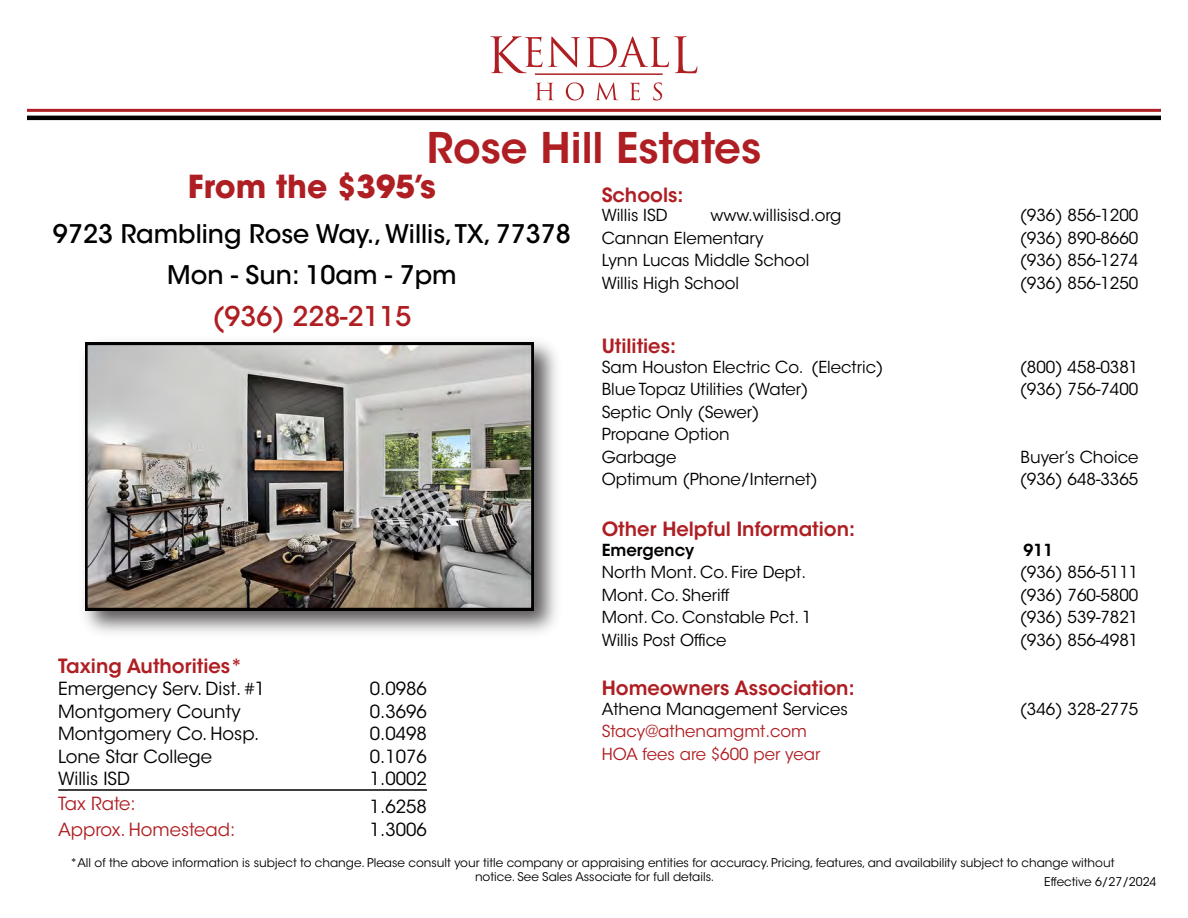
<style>
.page{position:relative;width:1188px;height:918px;background:#fff}
.page>*{position:absolute;margin:0;border:0;box-sizing:border-box;transform-origin:0 0}
.t1{font:600 42px "ITC Avant Garde Std";color:#af1e22}
.t2{font:700 31.5px "ITC Avant Garde Std";color:#af1e22}
.t3{font:500 27px "ITC Avant Garde Std";color:#af1e22}
.t4{font:500 25.5px/40.5px "ITC Avant Garde Std";color:#000001;text-align:center}
.t5{font:600 19.5px "ITC Avant Garde Std";color:#af1e22}
.t6{font:18px/22.5px "ITC Avant Garde Std";color:#000001}
.t7{font:18px "ITC Avant Garde Std";color:#af1e22}
.t8{font:16.5px/22.5px "ITC Avant Garde Std";color:#000001}
.t9{font:16.5px "ITC Avant Garde Std";color:#af1e22}
.t10{font:600 16.5px "ITC Avant Garde Std";color:#000001}
.t11{font:12px/14.4px "ITC Avant Garde Std";color:#000001;text-align:center}
</style>
<div class="page">
<svg style="left:491px;top:36px;width:89px;height:37px"></svg>
<svg style="left:587px;top:36px;width:110px;height:37px"></svg>
<svg style="left:536px;top:83px;width:18px;height:17px"></svg>
<svg style="left:566px;top:82px;width:18px;height:18px"></svg>
<svg style="left:595px;top:82px;width:23px;height:18px"></svg>
<svg style="left:630px;top:83px;width:10px;height:17px"></svg>
<svg style="left:653px;top:82px;width:9px;height:18px"></svg>
<hr style="left:535px;top:73px;width:128px;height:2px;background:#af1e22">
<hr style="left:27px;top:109px;width:1134px;height:3px;background:#af1e22">
<hr style="left:27px;top:116px;width:1134px;height:4px;background:#000001">
<hr style="left:58px;top:789px;width:369px;height:2px;background:#000001">
<img style="left:84px;top:341px;width:473px;height:292px">
<img style="left:85px;top:343px;width:448px;height:267px">
<h1 class="t1" style="left:427px;top:121px;width:336px">Rose Hill Estates</h1>
<h2 class="t2" style="left:188px;top:166px;width:249px">From the $395’s</h2>
<p class="t5" style="left:602px;top:183px;width:83px">Schools:</p>
<h3 class="t4" style="left:53px;top:214px;width:519px">9723 Rambling Rose Way., Willis, TX, 77378<br>Mon - Sun: 10am - 7pm</h3>
<h3 class="t3" style="left:212px;top:299px;width:201px">(936) 228-2115</h3>
<p class="t8" style="left:602px;top:204px;width:67px">Willis ISD</p>
<p class="t8" style="left:710px;top:204px;width:133px">www.willisisd.org</p>
<p class="t8" style="left:602px;top:227px;width:163px">Cannan Elementary</p>
<p class="t8" style="left:602px;top:249px;width:209px">Lynn Lucas Middle School</p>
<p class="t8" style="left:602px;top:272px;width:139px">Willis High School</p>
<p class="t8" style="left:1020px;top:204px;width:120px;text-align:justify">(936) 856-1200 (936) 890-8660 (936) 856-1274 (936) 856-1250</p>
<p class="t5" style="left:602px;top:334px;width:76px">Utilities:</p>
<p class="t8" style="left:602px;top:356px;width:283px">Sam Houston Electric Co. (Electric)</p>
<p class="t8" style="left:1020px;top:356px;width:120px">(800) 458-0381</p>
<p class="t8" style="left:602px;top:378px;width:208px">Blue Topaz Utilities (Water)</p>
<p class="t8" style="left:1020px;top:378px;width:120px">(936) 756-7400</p>
<p class="t8" style="left:602px;top:401px;width:159px">Septic Only (Sewer)<br>Propane Option<br>Garbage</p>
<p class="t8" style="left:1021px;top:446px;width:119px">Buyer’s Choice</p>
<p class="t8" style="left:602px;top:468px;width:218px">Optimum (Phone/Internet)</p>
<p class="t8" style="left:1020px;top:468px;width:120px">(936) 648-3365</p>
<p class="t5" style="left:602px;top:517px;width:255px">Other Helpful Information:</p>
<p class="t10" style="left:602px;top:540px;width:94px">Emergency</p>
<p class="t10" style="left:1024px;top:540px;width:31px">911</p>
<p class="t8" style="left:602px;top:561px;width:206px">North Mont. Co. Fire Dept.</p>
<p class="t8" style="left:1020px;top:561px;width:120px">(936) 856-5111</p>
<p class="t5" style="left:58px;top:653px;width:186px">Taxing Authorities*</p>
<p class="t6" style="left:58px;top:678px;width:208px">Emergency Serv. Dist. #1<br>Montgomery County<br>Montgomery Co. Hosp.<br>Lone Star College<br>Willis ISD</p>
<p class="t7" style="left:58px;top:793px;width:79px">Tax Rate:</p>
<p class="t6" style="left:370px;top:796px;width:59px">1.6258</p>
<p class="t7" style="left:58px;top:818px;width:179px">Approx. Homestead:</p>
<p class="t6" style="left:370px;top:818px;width:59px">1.3006</p>
<p class="t6" style="left:370px;top:678px;width:59px">0.0986</p>
<p class="t6" style="left:370px;top:700px;width:59px">0.3696</p>
<p class="t6" style="left:370px;top:723px;width:59px">0.0498</p>
<p class="t6" style="left:370px;top:745px;width:59px">0.1076<br>1.0002</p>
<p class="t8" style="left:602px;top:584px;width:129px">Mont. Co. Sheriff</p>
<p class="t8" style="left:1020px;top:584px;width:120px">(936) 760-5800</p>
<p class="t8" style="left:602px;top:606px;width:211px">Mont. Co. Constable Pct. 1</p>
<p class="t8" style="left:1020px;top:606px;width:120px">(936) 539-7821</p>
<p class="t8" style="left:602px;top:629px;width:126px">Willis Post Office</p>
<p class="t8" style="left:1020px;top:629px;width:120px">(936) 856-4981</p>
<p class="t5" style="left:602px;top:676px;width:254px">Homeowners Association:</p>
<p class="t8" style="left:602px;top:698px;width:248px">Athena Management Services</p>
<p class="t9" style="left:602px;top:744px;width:220px">HOA fees are $600 per year</p>
<p class="t8" style="left:1020px;top:698px;width:120px">(346) 328-2775</p>
<p class="t9" style="left:602px;top:721px;width:207px">Stacy@athenamgmt.com</p>
<p class="t11" style="left:70px;top:856px;width:1046px">*All of the above information is subject to change. Please consult your title company or appraising entities for accuracy. Pricing, features, and availability subject to change without notice. See Sales Associate for full details.</p>
<p class="t11" style="left:1044px;top:875px;width:114px">Effective 6/27/2024</p>
</div>
